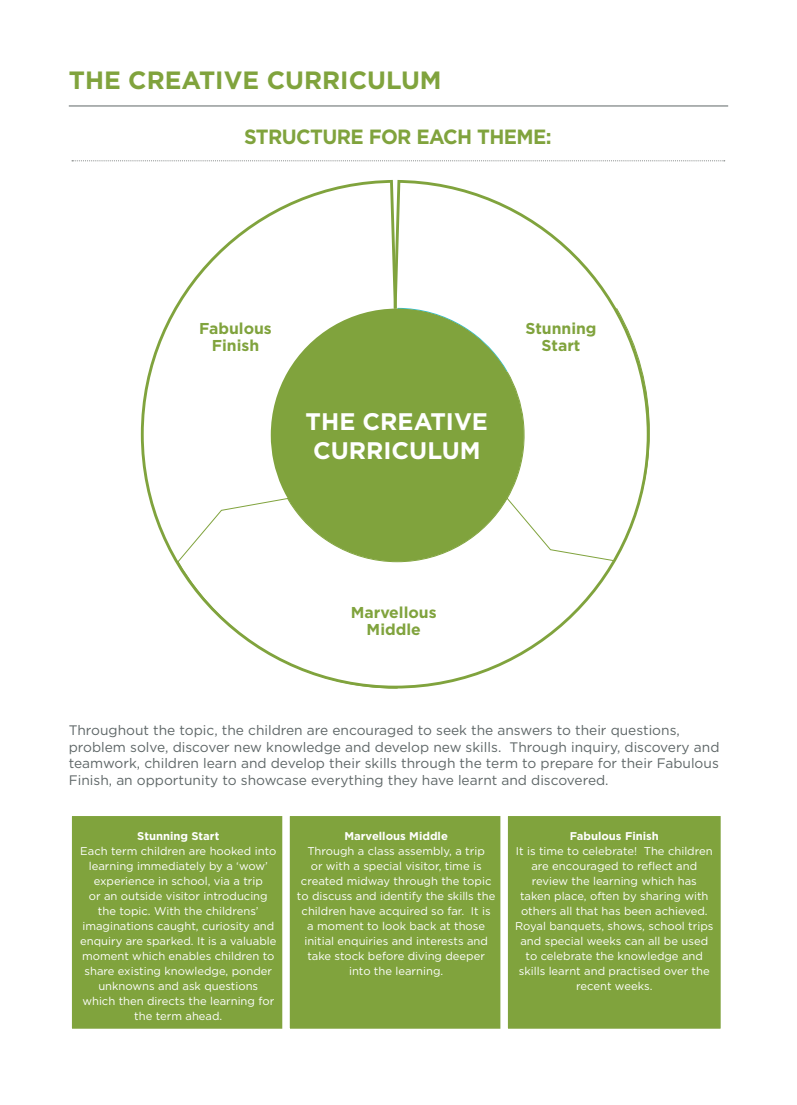
<style>
.page{position:relative;width:797px;height:1105px;background:#fff}
.page>*{position:absolute;margin:0;border:0;box-sizing:border-box;transform-origin:0 0}
.t1{font:700 25px "Gotham";color:#80a33d}
.t2{font:700 24px/28.8px "Gotham";color:#fff;text-align:center}
.t3{font:700 20.62px "Gotham";letter-spacing:-.03em;color:#80a33d;scale:.96 1}
.t4{font:700 15.75px/17.1px "Gotham";color:#80a33d;text-align:center}
.t5{font:13.75px/16.5px "Gotham";color:#5e6667}
.t6{font:11.25px/15px "Gotham";color:#fff;text-align:center}
.t7{font:700 11.25px "Gotham";color:#fff}
</style>
<div class="page">
<svg style="left:72px;top:161px;width:652px;height:1px"></svg>
<hr style="left:69px;top:106px;width:659px;height:1px;background:#5e6667">
<svg style="left:271px;top:309px;width:235px;height:187px;fill:#80a33d"></svg>
<svg style="left:506px;top:306px;width:144px;height:255px"></svg>
<svg style="left:177px;top:496px;width:331px;height:193px"></svg>
<div style="left:68px;top:812px;width:220px;height:220px;background:#80a33d"></div>
<div style="left:64px;top:808px;width:228px;height:228px;border:8px solid #fff"></div>
<div style="left:286px;top:812px;width:220px;height:220px;background:#80a33d"></div>
<div style="left:282px;top:808px;width:228px;height:228px;border:8px solid #fff"></div>
<div style="left:504px;top:812px;width:220px;height:220px;background:#80a33d"></div>
<div style="left:500px;top:808px;width:228px;height:228px;border:8px solid #fff"></div>
<svg style="left:388px;top:179px;width:120px;height:195px"></svg>
<p class="t1" style="left:69px;top:63px;width:374px">THE CREATIVE CURRICULUM</p>
<p class="t3" style="left:244px;top:123px;width:322px">STRUCTURE FOR EACH THEME:</p>
<p class="t4" style="left:199px;top:320px;width:74px">Fabulous<br>Finish</p>
<p class="t2" style="left:305px;top:407px;width:184px">THE CREATIVE<br>CURRICULUM</p>
<p class="t4" style="left:525px;top:320px;width:73px">Stunning<br>Start</p>
<p class="t4" style="left:351px;top:604px;width:87px">Marvellous<br>Middle</p>
<p class="t5" style="left:69px;top:722px;width:652px">Throughout the topic, the children are encouraged to seek the answers to their questions, problem solve, discover new knowledge and develop new skills. Through inquiry, discovery and teamwork, children learn and develop their skills through the term to prepare for their Fabulous Finish, an opportunity to showcase everything they have learnt and discovered.</p>
<p class="t7" style="left:137px;top:828px;width:84px">Stunning Start</p>
<p class="t6" style="left:80px;top:843px;width:197px">Each term children are hooked into</p>
<p class="t6" style="left:89px;top:858px;width:180px">learning immediately by a ‘wow’</p>
<p class="t6" style="left:80px;top:873px;width:198px">experience in school, via a trip<br>or an outside visitor introducing the topic. With the childrens’ imaginations caught, curiosity and enquiry are sparked. It is a valuable moment which enables children to share existing knowledge, ponder</p>
<p class="t6" style="left:98px;top:978px;width:161px">unknowns and ask questions</p>
<p class="t6" style="left:82px;top:993px;width:193px">which then directs the learning for</p>
<p class="t6" style="left:134px;top:1008px;width:90px">the term ahead.</p>
<p class="t7" style="left:344px;top:828px;width:105px">Marvellous Middle</p>
<p class="t6" style="left:297px;top:843px;width:200px">Through a class assembly, a trip<br>or with a special visitor, time is created midway through the topic to discuss and identify the skills the children have acquired so far. It is a moment to look back at those initial enquiries and interests and take stock before diving deeper into the learning.</p>
<p class="t7" style="left:569px;top:828px;width:91px">Fabulous Finish</p>
<p class="t6" style="left:515px;top:843px;width:200px">It is time to celebrate! The children are encouraged to reflect and review the learning which has taken place, often by sharing with others all that has been achieved.<br>Royal banquets, shows, school trips and special weeks can all be used to celebrate the knowledge and skills learnt and practised over the recent weeks.</p>
</div>
